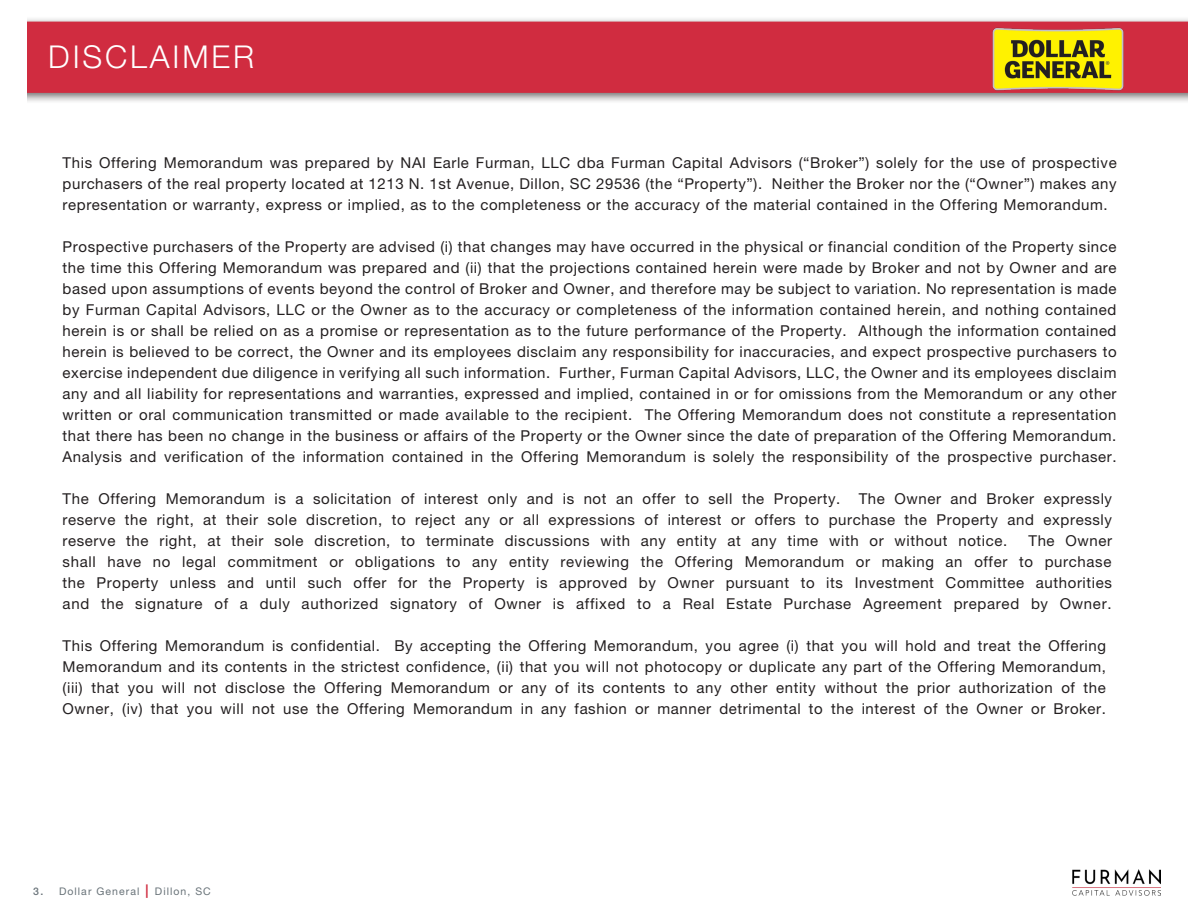
<style>
.page{position:relative;width:1188px;height:918px;background:#fff}
.page>*{position:absolute;margin:0;border:0;box-sizing:border-box;transform-origin:0 0}
.t1{font:300 31.5px "Helvetica Neue LT Std";letter-spacing:.09em;color:#fff}
.Subhead{font:15px/21px "Helvetica Neue LT Std";letter-spacing:.04em;color:#231f20;text-align:justify}
.t2{font:10.5px "Helvetica Neue LT Std";letter-spacing:.1em;color:#697379}
.s1{font-weight:500}
.s2{font-weight:700;font-size:13.5px;color:#d02c40}
</style>
<div class="page">
<div style="left:0;top:17px;width:1188px;height:88px;background:#231f20;opacity:.65"></div>
<div style="left:0;top:22px;width:1188px;height:71px;background:#d02c40"></div>
<img style="left:992px;top:27px;width:132px;height:64px">
<img style="left:1072px;top:869px;width:89px;height:27px">
<div style="left:0;top:5px;width:27px;height:103px;background:#fff"></div>
<p class="t1" style="left:48px;top:38px;width:207px">DISCLAIMER</p>
<p class="Subhead" style="left:63px;top:152px;width:1056px">This Offering Memorandum was prepared by NAI Earle Furman, LLC dba Furman Capital Advisors (“Broker”) solely for the use of prospective purchasers of the real property located at 1213 N. 1st Avenue, Dillon, SC 29536 (the “Property”). Neither the Broker nor the (“Owner”) makes any representation or warranty, express or implied, as to the completeness or the accuracy of the material contained in the Offering Memorandum.</p>
<p class="Subhead" style="left:63px;top:236px;width:1056px">Prospective purchasers of the Property are advised (i) that changes may have occurred in the physical or financial condition of the Property since the time this Offering Memorandum was prepared and (ii) that the projections contained herein were made by Broker and not by Owner and are based upon assumptions of events beyond the control of Broker and Owner, and therefore may be subject to variation. No representation is made by Furman Capital Advisors, LLC or the Owner as to the accuracy or completeness of the information contained herein, and nothing contained herein is or shall be relied on as a promise or representation as to the future performance of the Property. Although the information contained herein is believed to be correct, the Owner and its employees disclaim any responsibility for inaccuracies, and expect prospective purchasers to exercise independent due diligence in verifying all such information. Further, Furman Capital Advisors, LLC, the Owner and its employees disclaim any and all liability for representations and warranties, expressed and implied, contained in or for omissions from the Memorandum or any other written or oral communication transmitted or made available to the recipient. The Offering Memorandum does not constitute a representation that there has been no change in the business or affairs of the Property or the Owner since the date of preparation of the Offering Memorandum.<br>Analysis and verification of the information contained in the Offering Memorandum is solely the responsibility of the prospective purchaser.</p>
<p class="Subhead" style="left:63px;top:488px;width:1051px">The Offering Memorandum is a solicitation of interest only and is not an offer to sell the Property. The Owner and Broker expressly reserve the right, at their sole discretion, to reject any or all expressions of interest or offers to purchase the Property and expressly reserve the right, at their sole discretion, to terminate discussions with any entity at any time with or without notice.</p>
<p class="Subhead" style="left:63px;top:530px;width:1051px;text-indent:966px">The Owner shall have no legal commitment or obligations to any entity reviewing the Offering Memorandum or making an offer to purchase the Property unless and until such offer for the Property is approved by Owner pursuant to its Investment Committee authorities and the signature of a duly authorized signatory of Owner is affixed to a Real Estate Purchase Agreement prepared by Owner.</p>
<p class="Subhead" style="left:63px;top:635px;width:1045px">This Offering Memorandum is confidential. By accepting the Offering Memorandum, you agree (i) that you will hold and treat the Offering Memorandum and its contents in the strictest confidence, (ii) that you will not photocopy or duplicate any part of the Offering Memorandum, (iii) that you will not disclose the Offering Memorandum or any of its contents to any other entity without the prior authorization of the Owner, (iv) that you will not use the Offering Memorandum in any fashion or manner detrimental to the interest of the Owner or Broker.</p>
<p class="t2" style="left:33px;top:885px;width:179px"><span class="s1">3.</span> Dollar General <span class="s2">|</span> Dillon, SC</p>
</div>
